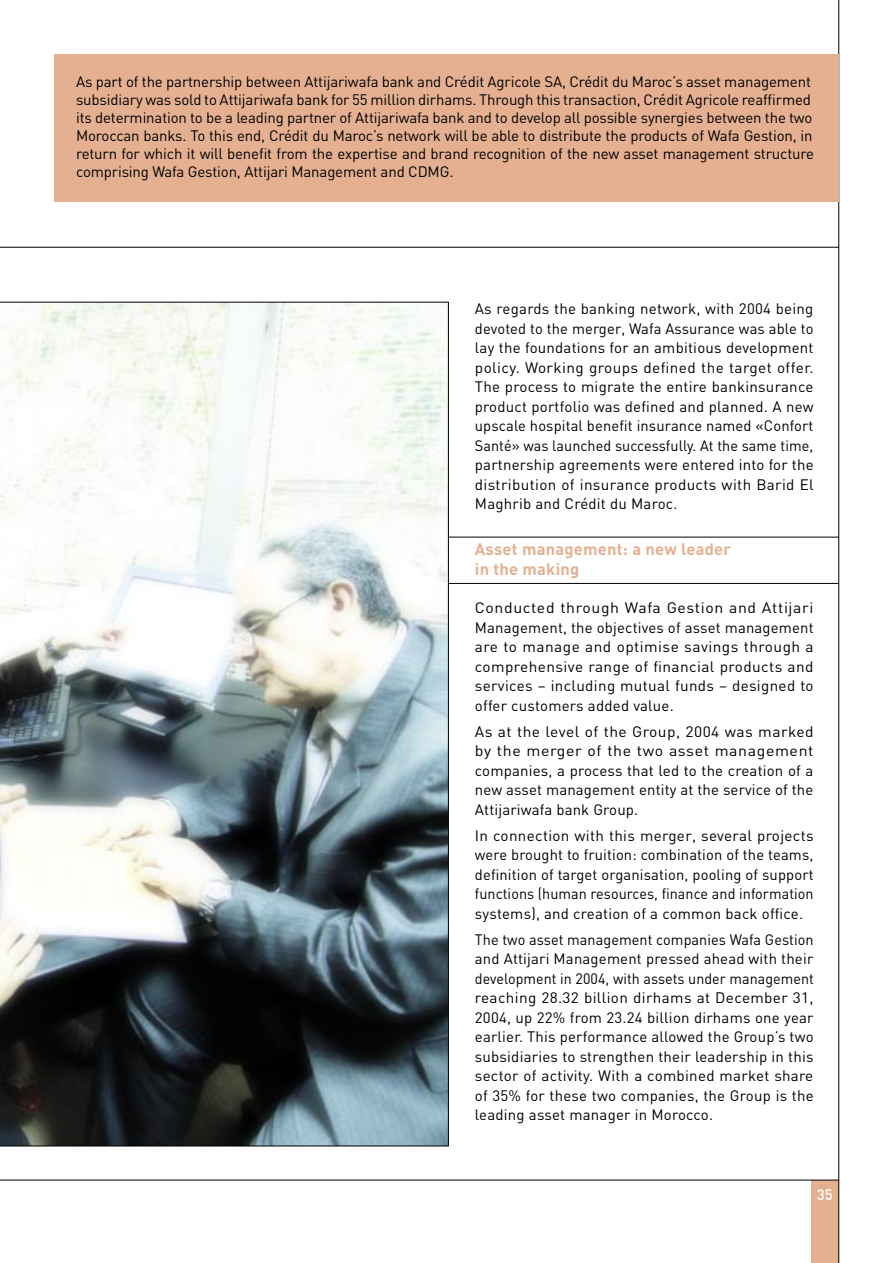
<style>
.page{position:relative;width:893px;height:1263px;background:#fff}
.page>*{position:absolute;margin:0;border:0;box-sizing:border-box;transform-origin:0 0}
.t1{font:700 16.5px "DIN";letter-spacing:.015em;color:#e5b092}
.t2{font:15px/19.5px "DIN";letter-spacing:-.01em;color:#000;text-align:justify}
.t3{font:15px/19.5px "DIN";letter-spacing:-.01em;color:#000;text-align:justify;scale:.96 1}
.t4{font:15px/19.5px "DIN";letter-spacing:-.01em;color:#000;text-align:justify;scale:1.05 1}
.t5{font:15px/19.5px "DIN";letter-spacing:-.01em;color:#000;text-align:justify;scale:1.04 1}
.t6{font:500 15px "DIN";color:#fff}
</style>
<div class="page">
<img style="left:0;top:303px;width:448px;height:843px">
<div style="left:811px;top:1180px;width:27px;height:83px;background:#e5b092"></div>
<hr style="left:449px;top:537px;width:390px;height:1px;background:#000">
<hr style="left:449px;top:583px;width:390px;height:1px;background:#000">
<hr style="left:0;top:302px;width:449px;height:1px;background:#000">
<hr style="left:0;top:247px;width:839px;height:1px;background:#000">
<hr style="left:0;top:1180px;width:839px;height:1px;background:#000">
<hr style="left:448px;top:302px;width:1px;height:844px;background:#000">
<hr style="left:0;top:1146px;width:449px;height:1px;background:#000">
<hr style="left:838px;top:0;width:1px;height:1263px;background:#000">
<div style="left:54px;top:54px;width:784px;height:147px;background:#e5b092"></div>
<p class="t2" style="left:76px;top:72px;width:740px;line-height:18px;text-align:left">As part of the partnership between Attijariwafa bank and Crédit Agricole SA, Crédit du Maroc’s asset management subsidiary was sold to Attijariwafa bank for 55 million dirhams. Through this transaction, Crédit Agricole reaffirmed its determination to be a leading partner of Attijariwafa bank and to develop all possible synergies between the two Moroccan banks. To this end, Crédit du Maroc’s network will be able to distribute the products of Wafa Gestion, in return for which it will benefit from the expertise and brand recognition of the new asset management structure comprising Wafa Gestion, Attijari Management and CDMG.</p>
<p class="t2" style="left:475px;top:299px;width:340px">As regards the banking network, with 2004 being devoted to the merger, Wafa Assurance was able to lay the foundations for an ambitious development policy. Working groups defined the target offer.<br>The process to migrate the entire bankinsurance product portfolio was defined and planned. A new upscale hospital benefit insurance named «Confort Santé» was launched successfully. At the same time, partnership agreements were entered into for the distribution of insurance products with Barid El Maghrib and Crédit du Maroc.</p>
<p class="t1" style="left:475px;top:538px;width:258px">Asset management: a new leader</p>
<p class="t1" style="left:475px;top:558px;width:106px">in the making</p>
<p class="t4" style="left:475px;top:598px;width:324px">Conducted through Wafa Gestion and Attijari Management, the objectives of asset management are to manage and optimise savings through a comprehensive range of financial products and services – including mutual funds – designed to offer customers added value.</p>
<p class="t5" style="left:475px;top:721px;width:327px">As at the level of the Group, 2004 was marked by the merger of the two asset management companies, a process that led to the creation of a new asset management entity at the service of the Attijariwafa bank Group.</p>
<p class="t2" style="left:475px;top:825px;width:340px">In connection with this merger, several projects were brought to fruition: combination of the teams, definition of target organisation, pooling of support functions (human resources, finance and information systems), and creation of a common back office.</p>
<p class="t3" style="left:475px;top:929px;width:355px">The two asset management companies Wafa Gestion and Attijari Management pressed ahead with their development in 2004, with assets under management reaching 28.32 billion dirhams at December 31, 2004, up 22% from 23.24 billion dirhams one year earlier. This performance allowed the Group’s two subsidiaries to strengthen their leadership in this sector of activity. With a combined market share of 35% for these two companies, the Group is the leading asset manager in Morocco.</p>
<p class="t6" style="left:817px;top:1185px;width:17px">35</p>
</div>
